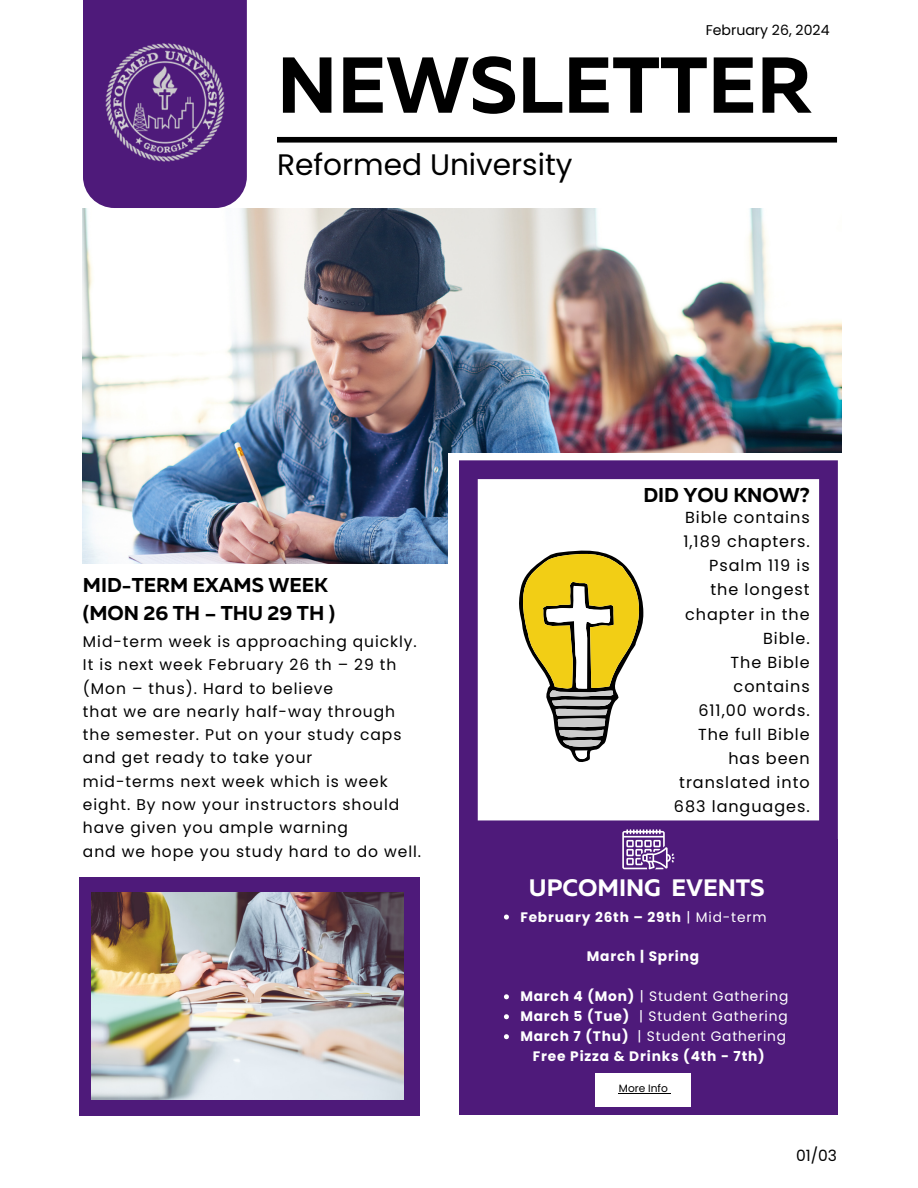
<style>
.page{position:relative;width:918px;height:1188px;background:#fff}
.page>*{position:absolute;margin:0;border:0;box-sizing:border-box;transform-origin:0 0}
.t1{font:700 79.05px "Muller";color:#000}
.t2{font:29.7px "Poppins";color:#000}
.t3{font:700 23.7px "Muller";color:#fff}
.t4{font:700 19.95px/27.5px "Muller";color:#000}
.t5{font:16.05px/24px "Poppins";letter-spacing:.06em;color:#000;text-align:right}
.t6{font:15.45px/23.2px "Poppins";letter-spacing:.06em;color:#000}
.t7{font:14.1px "Poppins";color:#000}
.t8{font:700 13.8px/20px "Poppins";letter-spacing:.06em;color:#fff}
.t9{font:13.8px "Poppins";letter-spacing:.06em;color:#fff}
.t10{font:10.65px "Poppins";color:#000}
.s1{font-weight:400}
.s2{font-weight:700}
</style>
<div class="page">
<img style="left:83px;top:208px;width:758px;height:356px">
<div style="left:83px;top:0;width:164px;height:208px;background:#4e1a7a"></div>
<div style="left:277px;top:137px;width:560px;height:6px;background:#000"></div>
<div style="left:449px;top:454px;width:411px;height:309px;background:#fff"></div>
<div style="left:79px;top:877px;width:341px;height:238px;background:#4e1a7a"></div>
<img style="left:92px;top:893px;width:311px;height:207px">
<img style="left:100px;top:39px;width:130px;height:129px">
<svg style="left:459px;top:460px;width:379px;height:379px"></svg>
<svg style="left:516px;top:548px;width:127px;height:215px"></svg>
<div style="left:459px;top:839px;width:379px;height:276px;background:#4e1a7a"></div>
<svg style="left:622px;top:829px;width:52px;height:40px"></svg>
<svg style="left:504px;top:915px;width:5px;height:5px"></svg>
<svg style="left:504px;top:994px;width:5px;height:5px"></svg>
<svg style="left:504px;top:1014px;width:5px;height:5px"></svg>
<svg style="left:504px;top:1034px;width:5px;height:5px"></svg>
<div style="left:596px;top:1073px;width:95px;height:34px;background:#fff"></div>
<hr style="left:619px;top:1093px;width:49px;height:1px;background:#000">
<h2 class="t7" style="left:706px;top:20px;width:125px">February 26, 2024</h2>
<p class="t1" style="left:277px;top:52px;width:537px">NEWSLETTER</p>
<h1 class="t2" style="left:277px;top:144px;width:297px">Reformed University</h1>
<p class="t4" style="left:83px;top:573px;width:254px">MID-TERM EXAMS WEEK (MON 26 TH – THU 29 TH )</p>
<p class="t6" style="left:83px;top:630px;width:340px">Mid-term week is approaching quickly.<br>It is next week February 26 th – 29 th (Mon – thus). Hard to believe<br>that we are nearly half-way through the semester. Put on your study caps and get ready to take your<br>mid-terms next week which is week eight. By now your instructors should have given you ample warning<br>and we hope you study hard to do well.</p>
<h5 class="t4" style="left:643px;top:483px;width:168px">DID YOU KNOW?</h5>
<p class="t5" style="left:674px;top:506px;width:137px">Bible contains<br>1,189 chapters.<br>Psalm 119 is<br>the longest chapter in the<br>Bible.<br>The Bible contains<br>611,00 words.<br>The full Bible has been translated into<br>683 languages.</p>
<h4 class="t3" style="left:529px;top:877px;width:237px">UPCOMING EVENTS</h4>
<h5 class="t8" style="left:520px;top:907px;width:248px">February 26th – 29th <span class="s1">| Mid-term</span></h5>
<p class="t8" style="left:587px;top:947px;width:114px">March | Spring</p>
<p class="t9" style="left:520px;top:987px;width:270px"><span class="s2">March 4 (Mon)</span> | Student Gathering</p>
<h6 class="t9" style="left:520px;top:1007px;width:269px"><span class="s2">March 5 (Tue)</span> | Student Gathering</h6>
<p class="t8" style="left:520px;top:1026px;width:110px">March 7 (Thu)</p>
<p class="t8" style="left:533px;top:1026px;width:255px;text-indent:105px"><span class="s1">| Student Gathering<br></span>Free Pizza &amp; Drinks (4th - 7th)</p>
<h6 class="t10" style="left:619px;top:1081px;width:51px">More Info</h6>
<h4 class="t6" style="left:796px;top:1144px;width:42px">01/03</h4>
</div>
